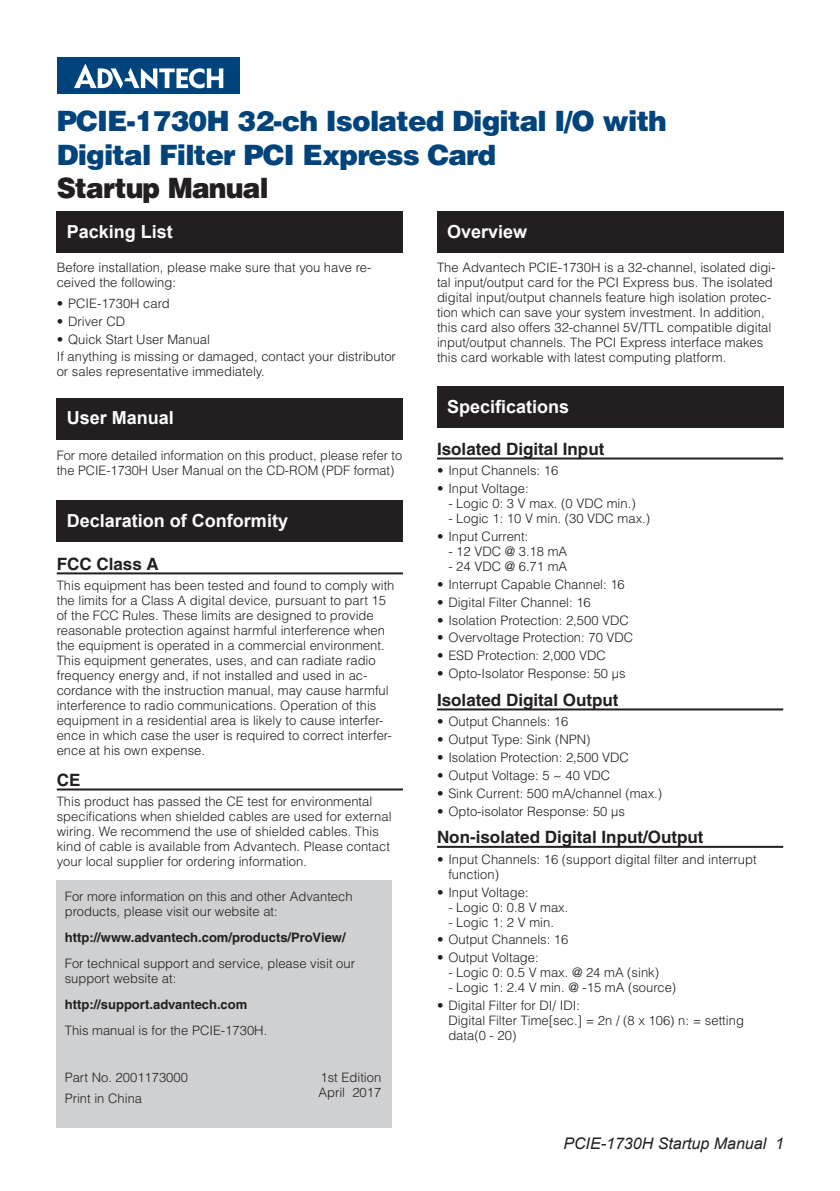
<style>
.page{position:relative;width:840px;height:1191px;background:#fff}
.page>*{position:absolute;margin:0;border:0;box-sizing:border-box;transform-origin:0 0}
.t1{font:900 28px/33.6px "Helvetica";letter-spacing:-.03em;color:#00447b}
.t2{font:900 28px "Helvetica";letter-spacing:-.03em;color:#231f20;scale:.95 1}
.t3{font:700 18px "Arial";color:#fff}
.t4{font:700 17px "Helvetica";color:#231f20}
.t5{font:italic 16px "Arial";color:#231f20}
.t6{font:300 13px/15px "Helvetica";color:#231f20}
.t7{font:700 13px "Helvetica";color:#231f20}
</style>
<div class="page">
<div style="left:57px;top:880px;width:334px;height:247px;background:#cfd0d2"></div>
<div style="left:57px;top:57px;width:182px;height:37px;background:#00447b"></div>
<svg style="left:74px;top:64px;width:149px;height:25px"></svg>
<hr style="left:57px;top:572px;width:346px;height:2px;background:#231f20">
<hr style="left:57px;top:788px;width:346px;height:2px;background:#231f20">
<hr style="left:437px;top:457px;width:345px;height:2px;background:#231f20">
<hr style="left:437px;top:708px;width:345px;height:2px;background:#231f20">
<hr style="left:437px;top:846px;width:345px;height:2px;background:#231f20">
<div style="left:437px;top:211px;width:345px;height:42px;background:#231f20"></div>
<div style="left:57px;top:211px;width:346px;height:42px;background:#231f20"></div>
<div style="left:57px;top:398px;width:346px;height:41px;background:#231f20"></div>
<div style="left:57px;top:500px;width:346px;height:42px;background:#231f20"></div>
<div style="left:437px;top:386px;width:345px;height:42px;background:#231f20"></div>
<h1 class="t1" style="left:57px;top:103px;width:611px">PCIE-1730H 32-ch Isolated Digital I/O with<br>Digital Filter PCI Express Card</h1>
<h1 class="t2" style="left:57px;top:170px;width:224px">Startup Manual</h1>
<h2 class="t3" style="left:67px;top:220px;width:108px">Packing List</h2>
<h2 class="t3" style="left:447px;top:220px;width:82px">Overview</h2>
<p class="t6" style="left:57px;top:260px;width:316px">Before installation, please make sure that you have re&shy;ceived the following:</p>
<p class="t6" style="left:57px;top:295px;width:114px">• PCIE-1730H card</p>
<p class="t6" style="left:57px;top:313px;width:70px">• Driver CD</p>
<p class="t6" style="left:57px;top:330px;width:340px;line-height:17.8px">• Quick Start User Manual<br>If anything is missing or damaged, contact your distributor</p>
<p class="t6" style="left:57px;top:364px;width:209px">or sales representative immediately.</p>
<h2 class="t3" style="left:67px;top:406px;width:109px">User Manual</h2>
<p class="t6" style="left:57px;top:448px;width:347px">For more detailed information on this product, please refer to the PCIE-1730H User Manual on the CD-ROM (PDF format)</p>
<h2 class="t3" style="left:67px;top:508px;width:223px">Declaration of Conformity</h2>
<h3 class="t4" style="left:57px;top:553px;width:104px">FCC Class A</h3>
<p class="t6" style="left:57px;top:578px;width:339px">This equipment has been tested and found to comply with the limits for a Class A digital device, pursuant to part 15 of the FCC Rules. These limits are designed to provide reasonable protection against harmful interference when the equipment is operated in a commercial environment.<br>This equipment generates, uses, and can radiate radio frequency energy and, if not installed and used in ac&shy;cordance with the instruction manual, may cause harmful interference to radio communications. Operation of this equipment in a residential area is likely to cause interfer&shy;ence in which case the user is required to correct interfer&shy;ence at his own expense.</p>
<h3 class="t4" style="left:57px;top:769px;width:25px">CE</h3>
<p class="t6" style="left:57px;top:794px;width:336px">This product has passed the CE test for environmental specifications when shielded cables are used for external wiring. We recommend the use of shielded cables. This kind of cable is available from Advantech. Please contact your local supplier for ordering information.</p>
<p class="t6" style="left:65px;top:889px;width:289px">For more information on this and other Advantech products, please visit our website at:</p>
<p class="t7" style="left:65px;top:929px;width:282px">http://www.advantech.com/products/ProView/</p>
<p class="t6" style="left:65px;top:955px;width:291px">For technical support and service, please visit our support website at:</p>
<p class="t7" style="left:65px;top:996px;width:184px">http://support.advantech.com</p>
<p class="t6" style="left:65px;top:1022px;width:204px">This manual is for the PCIE-1730H.</p>
<p class="t6" style="left:65px;top:1066px;width:125px;line-height:20.6px">Part No. 2001173000<br>Print in China</p>
<p class="t6" style="left:318px;top:1069px;width:64px">1st Edition<br>April 2017</p>
<p class="t6" style="left:437px;top:260px;width:340px">The Advantech PCIE-1730H is a 32-channel, isolated digi&shy;tal input/output card for the PCI Express bus. The isolated digital input/output channels feature high isolation protec&shy;tion which can save your system investment. In addition, this card also offers 32-channel 5V/TTL compatible digital input/output channels. The PCI Express interface makes this card workable with latest computing platform.</p>
<h2 class="t3" style="left:447px;top:394px;width:124px">Specifications</h2>
<h3 class="t4" style="left:437px;top:438px;width:169px">Isolated Digital Input</h3>
<p class="t6" style="left:437px;top:463px;width:123px">• Input Channels: 16</p>
<p class="t6" style="left:437px;top:481px;width:93px">• Input Voltage:</p>
<p class="t6" style="left:448px;top:496px;width:189px">- Logic 0: 3 V max. (0 VDC min.)</p>
<p class="t6" style="left:448px;top:511px;width:203px">- Logic 1: 10 V min. (30 VDC max.)</p>
<p class="t6" style="left:437px;top:528px;width:93px">• Input Current:</p>
<p class="t6" style="left:448px;top:543px;width:120px">- 12 VDC @ 3.18 mA</p>
<p class="t6" style="left:448px;top:558px;width:120px">- 24 VDC @ 6.71 mA</p>
<p class="t6" style="left:437px;top:576px;width:189px">• Interrupt Capable Channel: 16</p>
<p class="t6" style="left:437px;top:594px;width:155px">• Digital Filter Channel: 16</p>
<p class="t6" style="left:437px;top:612px;width:193px">• Isolation Protection: 2,500 VDC</p>
<p class="t6" style="left:437px;top:630px;width:198px">• Overvoltage Protection: 70 VDC</p>
<p class="t6" style="left:437px;top:648px;width:170px">• ESD Protection: 2,000 VDC</p>
<p class="t6" style="left:437px;top:665px;width:190px">• Opto-Isolator Response: 50 μs</p>
<h3 class="t4" style="left:437px;top:689px;width:183px">Isolated Digital Output</h3>
<p class="t6" style="left:437px;top:714px;width:133px">• Output Channels: 16</p>
<p class="t6" style="left:437px;top:731px;width:155px">• Output Type: Sink (NPN)</p>
<p class="t6" style="left:437px;top:749px;width:193px">• Isolation Protection: 2,500 VDC</p>
<p class="t6" style="left:437px;top:767px;width:175px">• Output Voltage: 5 ~ 40 VDC</p>
<p class="t6" style="left:437px;top:785px;width:226px">• Sink Current: 500 mA/channel (max.)</p>
<p class="t6" style="left:437px;top:803px;width:189px">• Opto-isolator Response: 50 μs</p>
<h3 class="t4" style="left:437px;top:826px;width:268px">Non-isolated Digital Input/Output</h3>
<p class="t6" style="left:448px;top:851px;width:309px;text-indent:-11px">• Input Channels: 16 (support digital filter and interrupt function)</p>
<p class="t6" style="left:437px;top:884px;width:93px">• Input Voltage:</p>
<p class="t6" style="left:448px;top:899px;width:121px">- Logic 0: 0.8 V max.</p>
<p class="t6" style="left:448px;top:914px;width:107px">- Logic 1: 2 V min.</p>
<p class="t6" style="left:437px;top:932px;width:133px">• Output Channels: 16</p>
<p class="t6" style="left:437px;top:949px;width:103px">• Output Voltage:</p>
<p class="t6" style="left:448px;top:964px;width:212px">- Logic 0: 0.5 V max. @ 24 mA (sink)</p>
<p class="t6" style="left:448px;top:979px;width:229px">- Logic 1: 2.4 V min. @ -15 mA (source)</p>
<p class="t6" style="left:448px;top:997px;width:297px;text-indent:-11px">• Digital Filter for DI/ IDI:<br>Digital Filter Time[sec.] = 2n / (8 x 106) n: = setting data(0 - 20)</p>
<p class="t5" style="left:563px;top:1132px;width:222px">PCIE-1730H Startup Manual 1</p>
</div>
